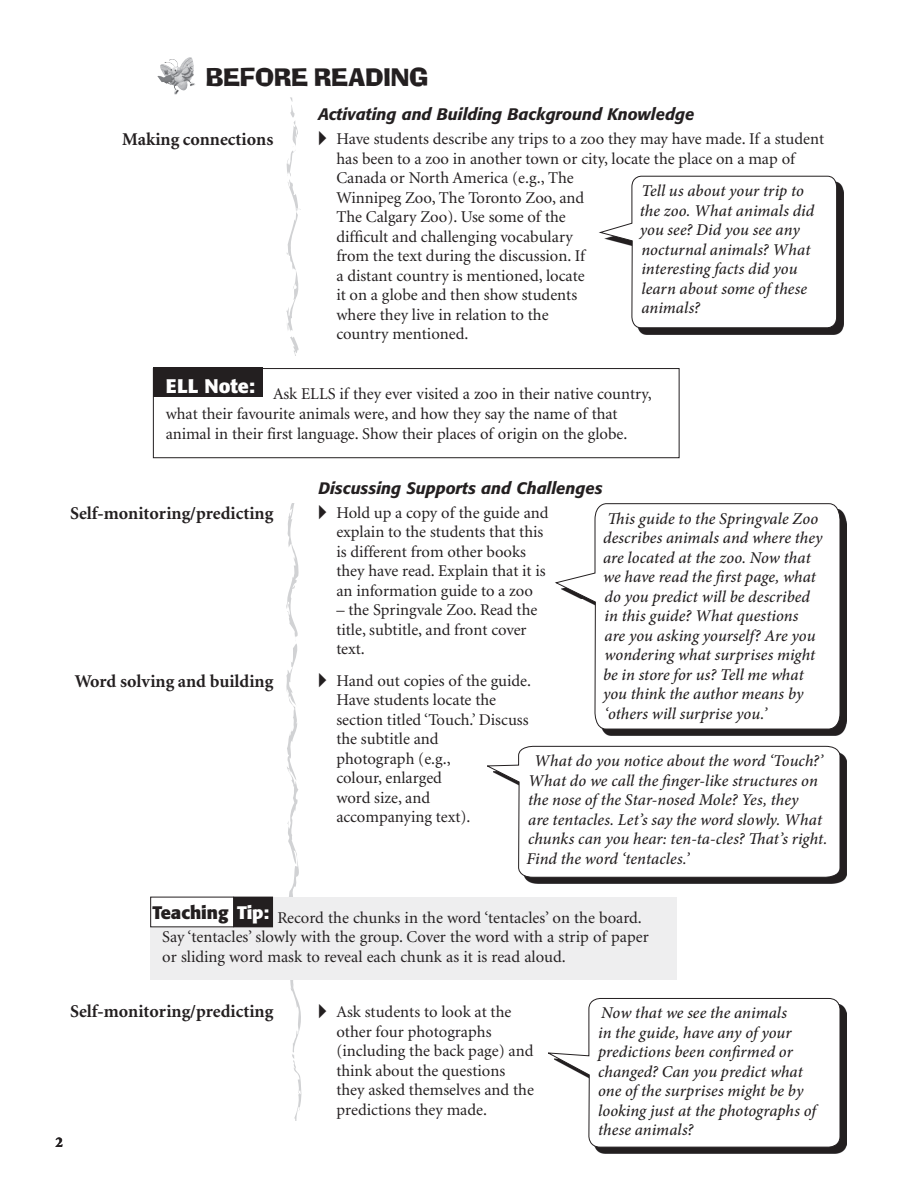
<style>
.page{position:relative;width:918px;height:1188px;background:#fff}
.page>*{position:absolute;margin:0;border:0;box-sizing:border-box;transform-origin:0 0}
.t1{font:24px "Neo Ad Lib";color:#231f20}
.t2{font:700 19.5px "Formata";color:#fff}
.t3{font:700 18px "Minion";color:#231f20}
.t4{font:700 18px "Formata";color:#231f20}
.t5{font:16.5px/19.5px "Minion";color:#231f20}
.t6{font:italic 500 16.5px/19.5px "Minion Pro";color:#231f20}
.t7{font:italic 500 16.5px "Formata";color:#231f20}
.t8{font:900 15px "Minion";color:#231f20}
.s1{font-family:"European Pi Three"}
.s2{color:#fff}
</style>
<div class="page">
<svg style="left:286px;top:503px;width:15px;height:617px"></svg>
<svg style="left:286px;top:97px;width:15px;height:259px"></svg>
<img style="left:157px;top:57px;width:32px;height:27px">
<div style="left:153px;top:368px;width:527px;height:90px;border:1px solid #231f20"></div>
<div style="left:153px;top:367px;width:109px;height:30px;background:#231f20"></div>
<img style="left:837px;top:182px;width:6px;height:152px">
<svg style="left:598px;top:175px;width:239px;height:284px"></svg>
<svg style="left:554px;top:503px;width:287px;height:243px"></svg>
<svg style="left:588px;top:1137px;width:253px;height:17px"></svg>
<svg style="left:487px;top:746px;width:354px;height:391px"></svg>
<div style="left:150px;top:897px;width:527px;height:83px;background:#eeeeef"></div>
<div style="left:234px;top:897px;width:39px;height:30px;background:#231f20"></div>
<div style="left:151px;top:897px;width:83px;height:30px;background:#fff"></div>
<h1 class="t1" style="left:206px;top:68px;width:223px">BEFORE READING</h1>
<p class="t3" style="left:122px;top:133px;width:153px">Making connections</p>
<p class="t7" style="left:318px;top:107px;width:377px">Activating and Building Background Knowledge</p>
<p class="t5" style="left:336px;top:131px;width:489px;text-indent:-18px"><span class="s1">-</span> Have students describe any trips to a zoo they may have made. If a student has been to a zoo in another town or city, locate the place on a map of Canada or North America (e.g., The<br>Winnipeg Zoo, The Toronto Zoo, and<br>The Calgary Zoo). Use some of the<br>difficult and challenging vocabulary<br>from the text during the discussion. If<br>a distant country is mentioned, locate<br>it on a globe and then show students<br>where they live in relation to the<br>country mentioned.</p>
<p class="t6" style="left:640px;top:182px;width:176px">Tell us about your trip to the zoo. What animals did you see? Did you see any nocturnal animals? What interesting facts did you learn about some of these animals?</p>
<p class="t2" style="left:166px;top:377px;width:91px">ELL Note:</p>
<p class="t5" style="left:166px;top:386px;width:488px;text-indent:107px">Ask ELLS if they ever visited a zoo in their native country, what their favourite animals were, and how they say the name of that animal in their first language. Show their places of origin on the globe.</p>
<p class="t3" style="left:70px;top:506px;width:205px">Self-monitoring/predicting</p>
<p class="t3" style="left:75px;top:674px;width:200px">Word solving and building</p>
<p class="t7" style="left:318px;top:481px;width:286px">Discussing Supports and Challenges</p>
<p class="t5" style="left:336px;top:504px;width:214px;text-indent:-18px"><span class="s1">-</span> Hold up a copy of the guide and explain to the students that this is different from other books they have read. Explain that it is an information guide to a zoo</p>
<p class="t5" style="left:336px;top:602px;width:203px">– the Springvale Zoo. Read the title, subtitle, and front cover text.</p>
<p class="t5" style="left:336px;top:672px;width:196px;text-indent:-18px"><span class="s1">-</span> Hand out copies of the guide.<br>Have students locate the section titled ‘Touch.’ Discuss the subtitle and<br>photograph (e.g.,<br>colour, enlarged<br>word size, and<br>accompanying text).</p>
<p class="t6" style="left:603px;top:510px;width:221px">This guide to the Springvale Zoo describes animals and where they are located at the zoo. Now that we have read the first page, what do you predict will be described in this guide? What questions<br>are you asking yourself? Are you wondering what surprises might be in store for us? Tell me what you think the author means by ‘others will surprise you.’</p>
<p class="t6" style="left:527px;top:752px;width:302px;text-indent:8px">What do you notice about the word ‘Touch?’ What do we call the finger-like structures on the nose of the Star-nosed Mole? Yes, they<br>are tentacles. Let’s say the word slowly. What chunks can you hear: ten-ta-cles? That’s right.<br>Find the word ‘tentacles.’</p>
<p class="t4" style="left:153px;top:905px;width:118px">Teaching <span class="s2">Tip:</span></p>
<p class="t5" style="left:162px;top:909px;width:488px;text-indent:115px">Record the chunks in the word ‘tentacles’ on the board.<br>Say ‘tentacles’ slowly with the group. Cover the word with a strip of paper or sliding word mask to reveal each chunk as it is read aloud.</p>
<p class="t3" style="left:70px;top:1004px;width:205px">Self-monitoring/predicting</p>
<p class="t8" style="left:55px;top:1136px;width:9px">2</p>
<p class="t5" style="left:336px;top:1004px;width:199px;text-indent:-18px"><span class="s1">-</span> Ask students to look at the other four photographs (including the back page) and think about the questions they asked themselves and the predictions they made.</p>
<p class="t6" style="left:598px;top:1005px;width:219px">Now that we see the animals<br>in the guide, have any of your predictions been confirmed or changed? Can you predict what one of the surprises might be by looking just at the photographs of these animals?</p>
</div>
